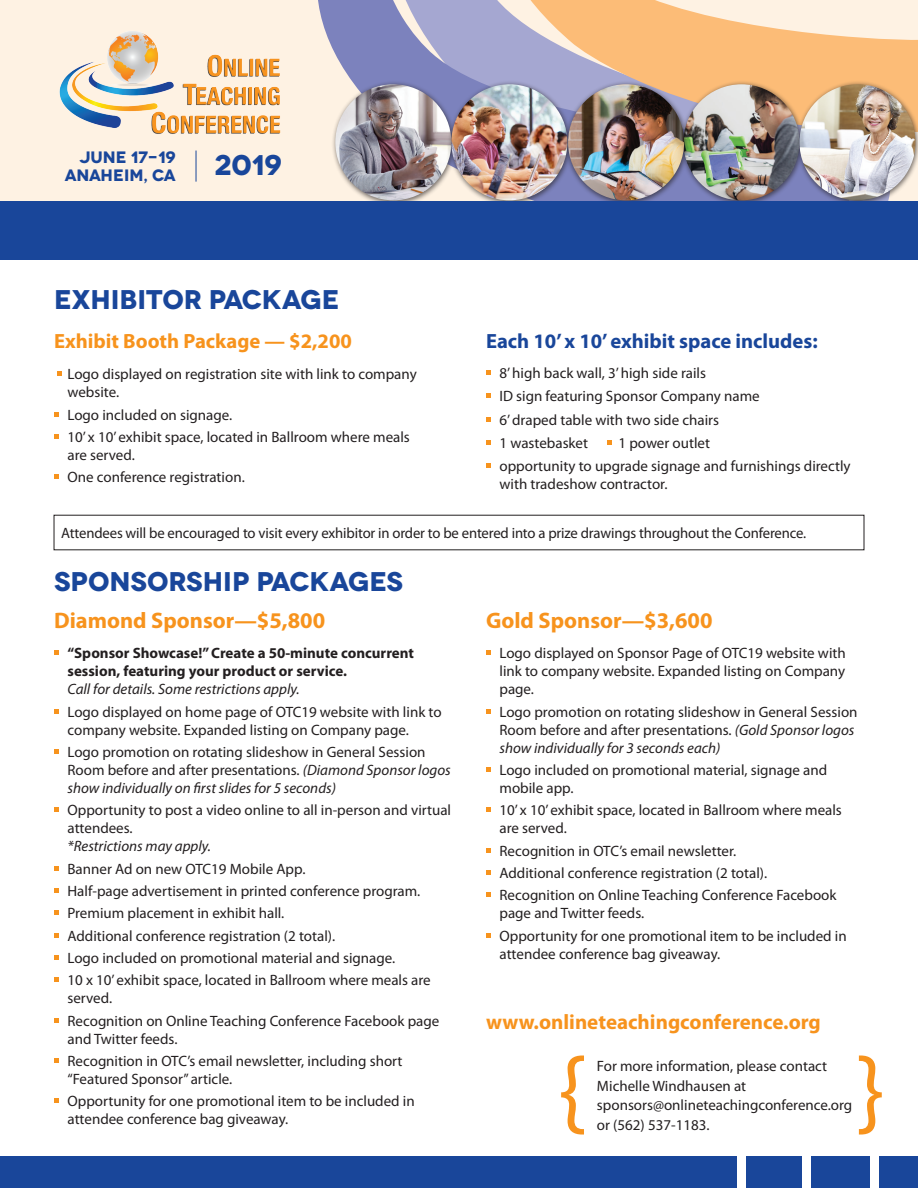
<style>
.page{position:relative;width:918px;height:1188px;background:#fff}
.page>*{position:absolute;margin:0;border:0;box-sizing:border-box;transform-origin:0 0}
.t1{font:99px "Myriad Pro";color:#f7931d}
.t2{font:700 28.5px "Novecentowide";color:#19469a}
.t3{font:700 27px "Novecentowide";color:#19469a}
.t4{font:700 22.5px "Myriad Pro";color:#f7931d}
.t5{font:700 21px "Myriad Pro";color:#f7931d}
.t6{font:700 20.7px "Myriad Pro";color:#19469a}
.t7{font:700 20.7px "Myriad Pro";color:#f7931d}
.t8{font:700 16.5px/18px "Novecentowide";color:#19469a;text-align:right}
.List_Paragraph{font:15px/18px "Myriad Pro";color:#231f20}
.List_Paragraph-2{font:700 15px/18px "Myriad Pro";color:#231f20}
.s1{font-weight:400;font-style:italic}
.s2{font-style:italic}
</style>
<div class="page">
<div style="left:0;top:0;width:918px;height:201px;background:#fef2e3"></div>
<div style="left:331px;top:81px;width:126px;height:126px;background:#231f20;opacity:.65"></div>
<img style="left:335px;top:84px;width:116px;height:116px;border-radius:58px">
<div style="left:447px;top:81px;width:126px;height:126px;background:#231f20;opacity:.65"></div>
<img style="left:451px;top:84px;width:116px;height:116px;border-radius:58px">
<svg style="left:336px;top:0;width:582px;height:136px"></svg>
<div style="left:679px;top:81px;width:126px;height:126px;background:#231f20;opacity:.65"></div>
<img style="left:683px;top:84px;width:116px;height:116px;border-radius:58px">
<div style="left:795px;top:81px;width:123px;height:126px;background:#231f20;opacity:.65"></div>
<img style="left:799px;top:84px;width:117px;height:116px;border-radius:58px">
<div style="left:564px;top:81px;width:126px;height:126px;background:#231f20;opacity:.65"></div>
<img style="left:568px;top:84px;width:116px;height:116px;border-radius:58px">
<img style="left:59px;top:31px;width:222px;height:103px">
<div style="left:0;top:1157px;width:918px;height:31px;background:#19469a"></div>
<div style="left:0;top:201px;width:918px;height:58px;background:#19469a"></div>
<div style="left:802px;top:1148px;width:9px;height:40px;background:#fff"></div>
<div style="left:870px;top:1148px;width:9px;height:40px;background:#fff"></div>
<div style="left:737px;top:1148px;width:9px;height:40px;background:#fff"></div>
<hr style="left:196px;top:151px;width:1px;height:31px;background:#19469a">
<svg style="left:486px;top:370px;width:5px;height:5px"></svg>
<svg style="left:486px;top:393px;width:5px;height:5px"></svg>
<svg style="left:486px;top:417px;width:5px;height:5px"></svg>
<svg style="left:486px;top:440px;width:5px;height:5px"></svg>
<svg style="left:607px;top:440px;width:5px;height:5px"></svg>
<svg style="left:486px;top:463px;width:5px;height:5px"></svg>
<svg style="left:54px;top:650px;width:5px;height:5px"></svg>
<svg style="left:54px;top:709px;width:5px;height:5px"></svg>
<svg style="left:54px;top:749px;width:5px;height:5px"></svg>
<svg style="left:54px;top:807px;width:5px;height:5px"></svg>
<svg style="left:54px;top:866px;width:5px;height:5px"></svg>
<svg style="left:54px;top:888px;width:5px;height:5px"></svg>
<svg style="left:54px;top:910px;width:5px;height:5px"></svg>
<svg style="left:54px;top:933px;width:5px;height:5px"></svg>
<svg style="left:54px;top:955px;width:5px;height:5px"></svg>
<svg style="left:54px;top:977px;width:5px;height:5px"></svg>
<svg style="left:54px;top:1018px;width:5px;height:5px"></svg>
<svg style="left:54px;top:1058px;width:5px;height:5px"></svg>
<svg style="left:54px;top:1098px;width:5px;height:5px"></svg>
<svg style="left:486px;top:650px;width:5px;height:5px"></svg>
<svg style="left:486px;top:709px;width:5px;height:5px"></svg>
<svg style="left:486px;top:767px;width:5px;height:5px"></svg>
<svg style="left:486px;top:807px;width:5px;height:5px"></svg>
<svg style="left:486px;top:848px;width:5px;height:5px"></svg>
<svg style="left:486px;top:870px;width:5px;height:5px"></svg>
<svg style="left:486px;top:892px;width:5px;height:5px"></svg>
<svg style="left:486px;top:933px;width:5px;height:5px"></svg>
<svg style="left:57px;top:371px;width:5px;height:5px"></svg>
<svg style="left:54px;top:412px;width:5px;height:5px"></svg>
<svg style="left:54px;top:434px;width:5px;height:5px"></svg>
<svg style="left:54px;top:474px;width:5px;height:5px"></svg>
<p class="t8" style="left:65px;top:148px;width:112px">JUNE 17-19<br>ANAHEIM, CA</p>
<h2 class="t2" style="left:214px;top:147px;width:69px">2019</h2>
<p class="t3" style="left:54px;top:282px;width:287px">EXHIBITOR PACKAGE</p>
<p class="t7" style="left:54px;top:327px;width:299px">Exhibit Booth Package — $2,200</p>
<p class="List_Paragraph" style="left:68px;top:365px;width:351px">Logo displayed on registration site with link to company website.</p>
<p class="List_Paragraph" style="left:68px;top:405px;width:166px">Logo included on signage.</p>
<p class="List_Paragraph" style="left:68px;top:428px;width:344px">10’ x 10’ exhibit space, located in Ballroom where meals are served.</p>
<p class="List_Paragraph" style="left:68px;top:468px;width:179px">One conference registration.</p>
<p class="t6" style="left:486px;top:327px;width:333px">Each 10’ x 10’ exhibit space includes:</p>
<p class="List_Paragraph" style="left:500px;top:364px;width:208px">8’ high back wall, 3’ high side rails</p>
<p class="List_Paragraph" style="left:500px;top:387px;width:262px">ID sign featuring Sponsor Company name</p>
<p class="List_Paragraph" style="left:500px;top:410px;width:221px">6’ draped table with two side chairs</p>
<p class="List_Paragraph" style="left:500px;top:434px;width:90px">1 wastebasket</p>
<p class="List_Paragraph" style="left:619px;top:434px;width:93px">1 power outlet</p>
<p class="List_Paragraph" style="left:500px;top:457px;width:353px">opportunity to upgrade signage and furnishings directly with tradeshow contractor.</p>
<p class="List_Paragraph" style="left:61px;top:524px;width:747px">Attendees will be encouraged to visit every exhibitor in order to be entered into a prize drawings throughout the Conference.</p>
<p class="t3" style="left:54px;top:565px;width:351px">SPONSORSHIP PACKAGES</p>
<p class="t4" style="left:54px;top:606px;width:273px">Diamond Sponsor—$5,800</p>
<p class="List_Paragraph-2" style="left:68px;top:644px;width:348px">“Sponsor Showcase!” Create a 50-minute concurrent session, featuring your product or service.<br><span class="s1">Call for details. Some restrictions apply.</span></p>
<p class="List_Paragraph" style="left:68px;top:702px;width:376px">Logo displayed on home page of OTC19 website with link to company website. Expanded listing on Company page.</p>
<p class="List_Paragraph" style="left:68px;top:743px;width:385px">Logo promotion on rotating slideshow in General Session<br>Room before and after presentations. <span class="s2">(Diamond Sponsor logos show individually on first slides for 5 seconds)</span></p>
<p class="List_Paragraph" style="left:68px;top:801px;width:385px">Opportunity to post a video online to all in-person and virtual attendees.<br><span class="s2">*Restrictions may apply.</span></p>
<p class="List_Paragraph" style="left:68px;top:859px;width:239px">Banner Ad on new OTC19 Mobile App.</p>
<p class="List_Paragraph" style="left:68px;top:882px;width:354px">Half-page advertisement in printed conference program.</p>
<p class="List_Paragraph" style="left:68px;top:904px;width:218px">Premium placement in exhibit hall.</p>
<p class="List_Paragraph" style="left:68px;top:926px;width:269px">Additional conference registration (2 total).</p>
<p class="List_Paragraph" style="left:68px;top:949px;width:329px">Logo included on promotional material and signage.</p>
<p class="List_Paragraph" style="left:68px;top:971px;width:365px">10 x 10’ exhibit space, located in Ballroom where meals are served.</p>
<p class="List_Paragraph" style="left:68px;top:1011px;width:373px">Recognition on Online Teaching Conference Facebook page and Twitter feeds.</p>
<p class="List_Paragraph" style="left:68px;top:1052px;width:336px">Recognition in OTC’s email newsletter, including short “Featured Sponsor” article.</p>
<p class="List_Paragraph" style="left:68px;top:1092px;width:349px">Opportunity for one promotional item to be included in attendee conference bag giveaway.</p>
<p class="t4" style="left:486px;top:606px;width:228px">Gold Sponsor—$3,600</p>
<p class="List_Paragraph" style="left:500px;top:644px;width:348px;text-align:justify">Logo displayed on Sponsor Page of OTC19 website with link to company website. Expanded listing on Company page.</p>
<p class="List_Paragraph" style="left:500px;top:702px;width:360px">Logo promotion on rotating slideshow in General Session<br>Room before and after presentations. <span class="s2">(Gold Sponsor logos show individually for 3 seconds each)</span></p>
<p class="List_Paragraph" style="left:500px;top:761px;width:329px">Logo included on promotional material, signage and mobile app.</p>
<p class="List_Paragraph" style="left:500px;top:801px;width:344px">10’ x 10’ exhibit space, located in Ballroom where meals are served.</p>
<p class="List_Paragraph" style="left:500px;top:841px;width:238px">Recognition in OTC’s email newsletter.</p>
<p class="List_Paragraph" style="left:500px;top:864px;width:269px">Additional conference registration (2 total).</p>
<p class="List_Paragraph" style="left:500px;top:886px;width:339px">Recognition on Online Teaching Conference Facebook page and Twitter feeds.</p>
<p class="List_Paragraph" style="left:500px;top:926px;width:349px">Opportunity for one promotional item to be included in attendee conference bag giveaway.</p>
<p class="t5" style="left:486px;top:1008px;width:336px">www.onlineteachingconference.org</p>
<p class="t1" style="left:558px;top:1029px;width:30px">{</p>
<p class="List_Paragraph" style="left:597px;top:1056px;width:257px;line-height:19.5px">For more information, please contact<br>Michelle Windhausen at sponsors@onlineteachingconference.org</p>
<p class="List_Paragraph" style="left:597px;top:1116px;width:114px">or (562) 537-1183.</p>
</div>
